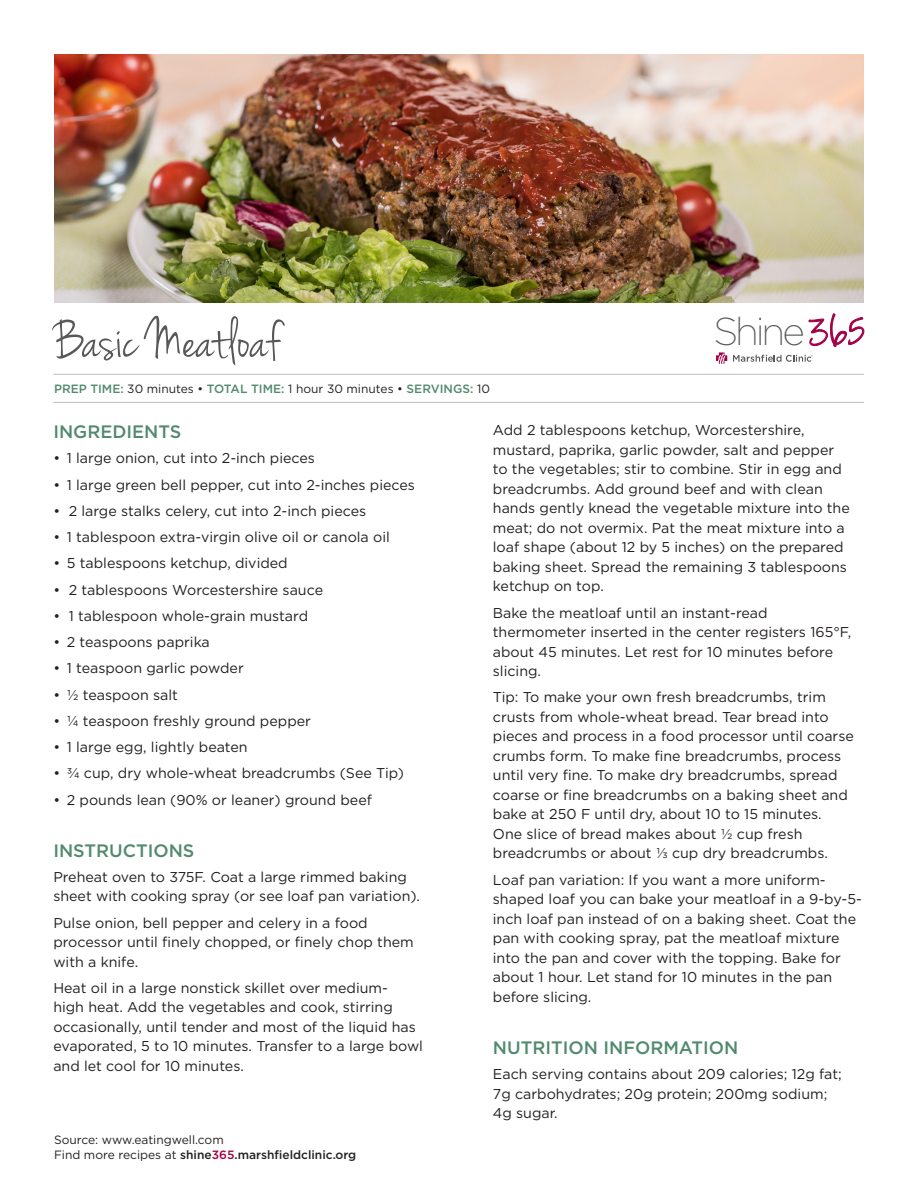
<style>
.page{position:relative;width:918px;height:1188px;background:#fff}
.page>*{position:absolute;margin:0;border:0;box-sizing:border-box;transform-origin:0 0}
.t1{font:58.5px "Jenna Sue";color:#57585a}
.t2{font:200 38.7px "Gotham";letter-spacing:-.08em;color:#57585a}
.Subhead{font:500 18px "Gotham";color:#528a6e}
.ingredient_list_no-t{font:14.25px/19.5px "Gotham";color:#231f20}
.Ingredient_List{font:14.25px "Gotham";color:#231f20}
.Source_Text{font:12px/15px "Gotham";color:#231f20}
.Details{font:500 12px "Gotham";color:#528a6e}
.s1{font-weight:400;color:#231f20}
.s2{font-weight:500}
.s3{font-weight:500;color:#a30146}
</style>
<div class="page">
<img style="left:54px;top:54px;width:810px;height:248px">
<hr style="left:53px;top:374px;width:811px;height:1px;background:#bcbdc0">
<hr style="left:53px;top:402px;width:811px;height:1px;background:#bcbdc0">
<svg style="left:808px;top:313px;width:57px;height:34px"></svg>
<svg style="left:733px;top:355px;width:80px;height:7px"></svg>
<svg style="left:716px;top:352px;width:11px;height:12px"></svg>
<p class="t1" style="left:54px;top:306px;width:227px">Basic Meatloaf</p>
<p class="t2" style="left:714px;top:308px;width:93px">Shine</p>
<p class="Details" style="left:54px;top:381px;width:437px">PREP TIME: <span class="s1">30 minutes •</span> TOTAL TIME: <span class="s1">1 hour 30 minutes •</span> SERVINGS: <span class="s1">10</span></p>
<p class="Subhead" style="left:53px;top:420px;width:130px">INGREDIENTS</p>
<p class="Ingredient_List" style="left:53px;top:449px;width:263px">• 1 large onion, cut into 2-inch pieces</p>
<p class="Ingredient_List" style="left:53px;top:475px;width:363px">• 1 large green bell pepper, cut into 2-inches pieces</p>
<p class="Ingredient_List" style="left:53px;top:502px;width:314px">• 2 large stalks celery, cut into 2-inch pieces</p>
<p class="Ingredient_List" style="left:53px;top:528px;width:338px">• 1 tablespoon extra-virgin olive oil or canola oil</p>
<p class="Ingredient_List" style="left:53px;top:554px;width:236px">• 5 tablespoons ketchup, divided</p>
<p class="Ingredient_List" style="left:53px;top:580px;width:271px">• 2 tablespoons Worcestershire sauce</p>
<p class="Ingredient_List" style="left:53px;top:607px;width:256px">• 1 tablespoon whole-grain mustard</p>
<p class="Ingredient_List" style="left:53px;top:633px;width:158px">• 2 teaspoons paprika</p>
<p class="Ingredient_List" style="left:53px;top:659px;width:192px">• 1 teaspoon garlic powder</p>
<p class="Ingredient_List" style="left:53px;top:685px;width:126px">• 1/2 teaspoon salt</p>
<p class="Ingredient_List" style="left:53px;top:712px;width:259px">• 1/4 teaspoon freshly ground pepper</p>
<p class="Ingredient_List" style="left:53px;top:738px;width:196px">• 1 large egg, lightly beaten</p>
<p class="Ingredient_List" style="left:53px;top:764px;width:352px">• 3/4 cup, dry whole-wheat breadcrumbs (See Tip)</p>
<p class="Ingredient_List" style="left:53px;top:790px;width:320px">• 2 pounds lean (90% or leaner) ground beef</p>
<p class="Subhead" style="left:53px;top:839px;width:143px">INSTRUCTIONS</p>
<p class="ingredient_list_no-t" style="left:53px;top:867px;width:368px">Preheat oven to 375F. Coat a large rimmed baking sheet with cooking spray (or see loaf pan variation).</p>
<p class="ingredient_list_no-t" style="left:53px;top:913px;width:362px">Pulse onion, bell pepper and celery in a food processor until finely chopped, or finely chop them with a knife.</p>
<p class="ingredient_list_no-t" style="left:53px;top:978px;width:371px">Heat oil in a large nonstick skillet over medium-<br>high heat. Add the vegetables and cook, stirring occasionally, until tender and most of the liquid has evaporated, 5 to 10 minutes. Transfer to a large bowl and let cool for 10 minutes.</p>
<p class="Source_Text" style="left:54px;top:1132px;width:304px">Source: www.eatingwell.com<br>Find more recipes at <span class="s2">shine</span><span class="s3">365</span><span class="s2">.marshfieldclinic.org</span></p>
<p class="ingredient_list_no-t" style="left:493px;top:420px;width:358px">Add 2 tablespoons ketchup, Worcestershire, mustard, paprika, garlic powder, salt and pepper to the vegetables; stir to combine. Stir in egg and breadcrumbs. Add ground beef and with clean hands gently knead the vegetable mixture into the meat; do not overmix. Pat the meat mixture into a loaf shape (about 12 by 5 inches) on the prepared baking sheet. Spread the remaining 3 tablespoons ketchup on top.</p>
<p class="ingredient_list_no-t" style="left:493px;top:603px;width:360px">Bake the meatloaf until an instant-read thermometer inserted in the center registers 165°F, about 45 minutes. Let rest for 10 minutes before slicing.</p>
<p class="ingredient_list_no-t" style="left:493px;top:687px;width:363px">Tip: To make your own fresh breadcrumbs, trim crusts from whole-wheat bread. Tear bread into pieces and process in a food processor until coarse crumbs form. To make fine breadcrumbs, process until very fine. To make dry breadcrumbs, spread coarse or fine breadcrumbs on a baking sheet and bake at 250 F until dry, about 10 to 15 minutes.<br>One slice of bread makes about ½ cup fresh breadcrumbs or about ⅓ cup dry breadcrumbs.</p>
<p class="ingredient_list_no-t" style="left:493px;top:870px;width:371px">Loaf pan variation: If you want a more uniform&shy;shaped loaf you can bake your meatloaf in a 9-by-5- inch loaf pan instead of on a baking sheet. Coat the pan with cooking spray, pat the meatloaf mixture into the pan and cover with the topping. Bake for about 1 hour. Let stand for 10 minutes in the pan before slicing.</p>
<p class="Subhead" style="left:493px;top:1036px;width:247px">NUTRITION INFORMATION</p>
<p class="ingredient_list_no-t" style="left:493px;top:1064px;width:350px">Each serving contains about 209 calories; 12g fat;<br>7g carbohydrates; 20g protein; 200mg sodium;<br>4g sugar.</p>
</div>
